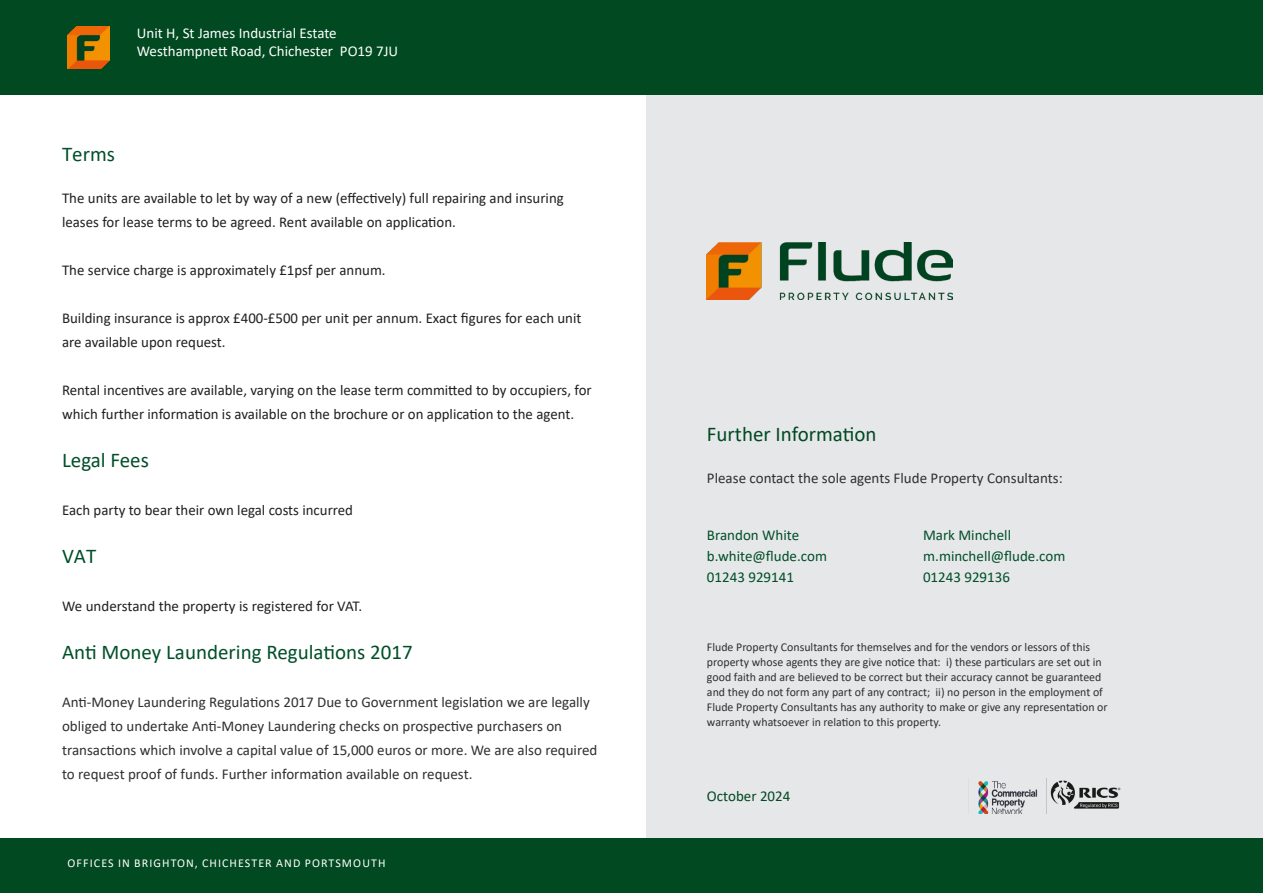
<style>
.page{position:relative;width:1263px;height:893px;background:#fff}
.page>*{position:absolute;margin:0;border:0;box-sizing:border-box;transform-origin:0 0}
.Flude_-_Standard_Paragraph_Text{font:21px "Calibri";color:#004f28}
.Flude_-_Sub_Header{font:21px "Calibri";color:#004921}
.Flude_-_Tagline_Text{font:21px "Calibri";color:#004f28}
.Flude_-_Standard_Paragraph_Text-2{font:15px/24px "Calibri";color:#231f20}
.Flude_-_Standard_Paragraph_Text-3{font:15px/24px "Calibri";color:#312f30}
.Flude_-_Standard_Paragraph_Text-4{font:15px "Calibri";color:#004f28}
.t1{font:15px "Calibri";color:#fff}
.t2{font:15px "Calibri";color:#004921}
.Flude_-_Standard_Paragraph_Text-5{font:12px/15px "Calibri";color:#312f30}
.t3{font:12px "Calibri";letter-spacing:.09em;color:#fff}
</style>
<div class="page">
<div style="left:646px;top:95px;width:617px;height:747px;background:#e6e7e9"></div>
<div style="left:0;top:838px;width:1263px;height:55px;background:#004921"></div>
<div style="left:0;top:0;width:1263px;height:95px;background:#004921"></div>
<img style="left:707px;top:242px;width:246px;height:58px">
<img style="left:1050px;top:780px;width:71px;height:29px">
<img style="left:67px;top:26px;width:43px;height:42px">
<img style="left:978px;top:779px;width:69px;height:34px">
<p class="t1" style="left:137px;top:22px;width:201px">Unit H, St James Industrial Estate</p>
<p class="t1" style="left:137px;top:40px;width:263px">Westhampnett Road, Chichester PO19 7JU</p>
<p class="Flude_-_Tagline_Text" style="left:62px;top:140px;width:55px">Terms</p>
<p class="Flude_-_Standard_Paragraph_Text-2" style="left:62px;top:186px;width:503px">The units are available to let by way of a new (effectively) full repairing and insuring leases for lease terms to be agreed. Rent available on application.</p>
<p class="Flude_-_Standard_Paragraph_Text-2" style="left:62px;top:258px;width:325px">The service charge is approximately £1psf per annum.</p>
<p class="Flude_-_Standard_Paragraph_Text-2" style="left:62px;top:306px;width:521px">Building insurance is approx £400-£500 per unit per annum. Exact figures for each unit are available upon request.</p>
<p class="Flude_-_Standard_Paragraph_Text-2" style="left:62px;top:378px;width:531px">Rental incentives are available, varying on the lease term committed to by occupiers, for which further information is available on the brochure or on application to the agent.</p>
<p class="Flude_-_Standard_Paragraph_Text" style="left:62px;top:446px;width:88px">Legal Fees</p>
<p class="Flude_-_Standard_Paragraph_Text-2" style="left:62px;top:498px;width:292px">Each party to bear their own legal costs incurred</p>
<p class="Flude_-_Standard_Paragraph_Text" style="left:62px;top:542px;width:36px">VAT</p>
<p class="Flude_-_Standard_Paragraph_Text-2" style="left:62px;top:594px;width:302px">We understand the property is registered for VAT.</p>
<p class="Flude_-_Standard_Paragraph_Text" style="left:62px;top:638px;width:352px">Anti Money Laundering Regulations 2017</p>
<p class="Flude_-_Standard_Paragraph_Text-3" style="left:62px;top:690px;width:537px">Anti-Money Laundering Regulations 2017 Due to Government legislation we are legally obliged to undertake Anti-Money Laundering checks on prospective purchasers on transactions which involve a capital value of 15,000 euros or more. We are also required to request proof of funds. Further information available on request.</p>
<p class="t3" style="left:68px;top:855px;width:319px">OFFICES IN BRIGHTON, CHICHESTER AND PORTSMOUTH</p>
<p class="Flude_-_Sub_Header" style="left:707px;top:419px;width:171px">Further Information</p>
<p class="Flude_-_Standard_Paragraph_Text-3" style="left:707px;top:465px;width:357px">Please contact the sole agents Flude Property Consultants:</p>
<p class="Flude_-_Standard_Paragraph_Text-4" style="left:707px;top:524px;width:94px">Brandon White</p>
<p class="Flude_-_Standard_Paragraph_Text-4" style="left:923px;top:524px;width:90px">Mark Minchell</p>
<p class="Flude_-_Standard_Paragraph_Text-4" style="left:707px;top:545px;width:122px">b.white@flude.com</p>
<p class="Flude_-_Standard_Paragraph_Text-4" style="left:923px;top:545px;width:144px">m.minchell@flude.com</p>
<p class="Flude_-_Standard_Paragraph_Text-4" style="left:707px;top:566px;width:89px">01243 929141</p>
<p class="Flude_-_Standard_Paragraph_Text-4" style="left:923px;top:566px;width:89px">01243 929136</p>
<p class="Flude_-_Standard_Paragraph_Text-5" style="left:707px;top:639px;width:402px">Flude Property Consultants for themselves and for the vendors or lessors of this property whose agents they are give notice that: i) these particulars are set out in good faith and are believed to be correct but their accuracy cannot be guaranteed and they do not form any part of any contract; ii) no person in the employment of Flude Property Consultants has any authority to make or give any representation or warranty whatsoever in relation to this property.</p>
<p class="t2" style="left:707px;top:785px;width:85px">October 2024</p>
</div>
